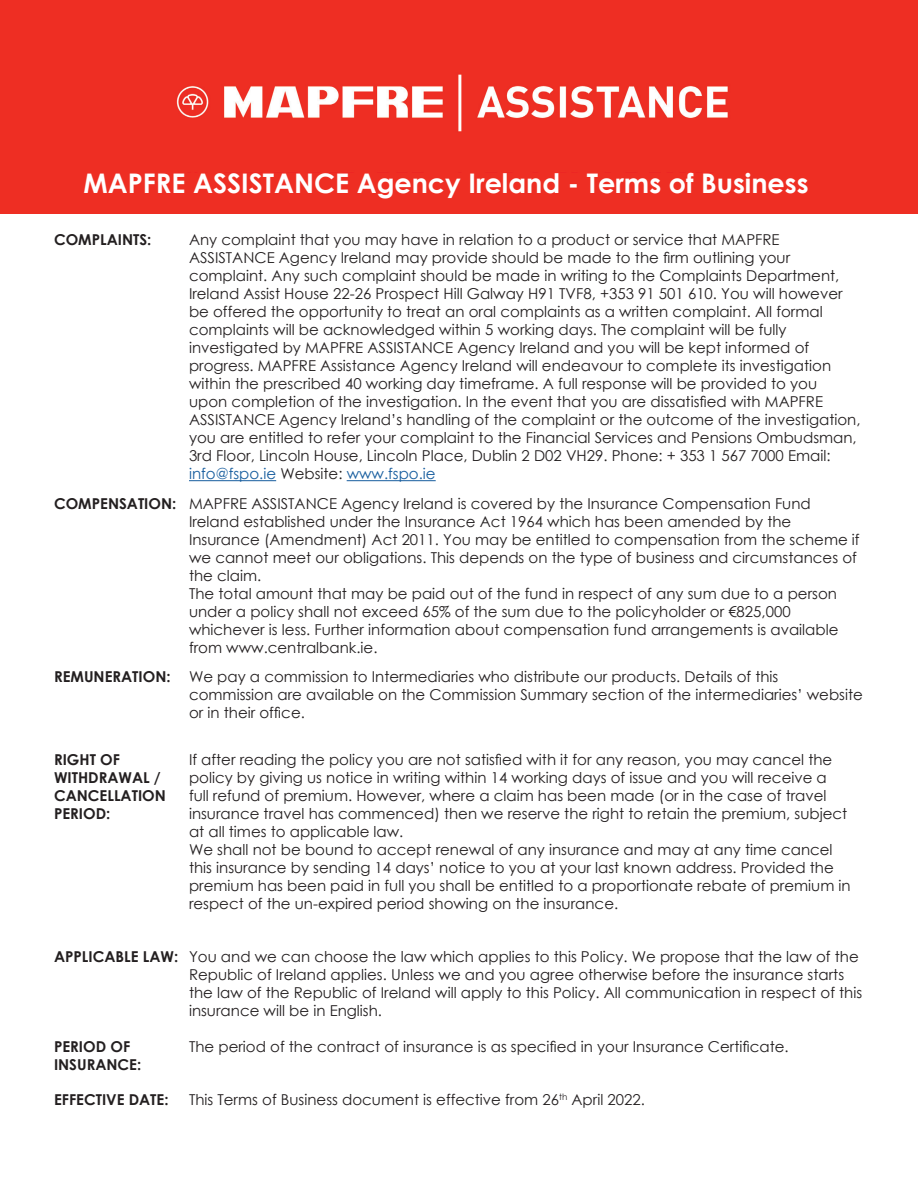
<style>
.page{position:relative;width:918px;height:1188px;background:#fff}
.page>*{position:absolute;margin:0;border:0;box-sizing:border-box;transform-origin:0 0}
.t1{font:700 27px "Century Gothic";color:#fff}
.t2{font:15px/18px "Century Gothic";color:#231f20}
.t3{font:700 15px/18px "Century Gothic";color:#231f20}
.s1{color:#175d9e}
</style>
<div class="page">
<hr style="left:189px;top:480px;width:87px;height:1px;background:#175d9e">
<hr style="left:347px;top:480px;width:89px;height:1px;background:#175d9e">
<div style="left:0;top:0;width:918px;height:213px;background:#ee2e23"></div>
<img style="left:176px;top:74px;width:552px;height:58px">
<p class="t1" style="left:83px;top:163px;width:727px">MAPFRE ASSISTANCE Agency Ireland - Terms of Business</p>
<p class="t3" style="left:54px;top:230px;width:99px">COMPLAINTS:</p>
<p class="t2" style="left:189px;top:231px;width:673px">Any complaint that you may have in relation to a product or service that MAPFRE ASSISTANCE Agency Ireland may provide should be made to the firm outlining your complaint. Any such complaint should be made in writing to the Complaints Department, Ireland Assist House 22-26 Prospect Hill Galway H91 TVF8, +353 91 501 610. You will however be offered the opportunity to treat an oral complaints as a written complaint. All formal complaints will be acknowledged within 5 working days. The complaint will be fully investigated by MAPFRE ASSISTANCE Agency Ireland and you will be kept informed of progress. MAPFRE Assistance Agency Ireland will endeavour to complete its investigation within the prescribed 40 working day timeframe. A full response will be provided to you<br>upon completion of the investigation. In the event that you are dissatisfied with MAPFRE ASSISTANCE Agency Ireland’s handling of the complaint or the outcome of the investigation, you are entitled to refer your complaint to the Financial Services and Pensions Ombudsman, 3rd Floor, Lincoln House, Lincoln Place, Dublin 2 D02 VH29. Phone: + 353 1 567 7000 Email: <span class="s1">info@fspo.ie</span> Website: <span class="s1">www.fspo.ie</span></p>
<p class="t3" style="left:54px;top:493px;width:124px">COMPENSATION:</p>
<p class="t2" style="left:189px;top:494px;width:672px">MAPFRE ASSISTANCE Agency Ireland is covered by the Insurance Compensation Fund Ireland established under the Insurance Act 1964 which has been amended by the Insurance (Amendment) Act 2011. You may be entitled to compensation from the scheme if we cannot meet our obligations. This depends on the type of business and circumstances of the claim.</p>
<p class="t2" style="left:189px;top:584px;width:651px">The total amount that may be paid out of the fund in respect of any sum due to a person under a policy shall not exceed 65% of the sum due to the policyholder or €825,000 whichever is less. Further information about compensation fund arrangements is available from www.centralbank.ie.</p>
<p class="t3" style="left:54px;top:667px;width:118px">REMUNERATION:</p>
<p class="t2" style="left:189px;top:667px;width:675px">We pay a commission to Intermediaries who distribute our products. Details of this commission are available on the Commission Summary section of the intermediaries’ website or in their office.</p>
<p class="t3" style="left:54px;top:750px;width:113px">RIGHT OF<br>WITHDRAWAL /<br>CANCELLATION<br>PERIOD:</p>
<p class="t2" style="left:189px;top:750px;width:660px">If after reading the policy you are not satisfied with it for any reason, you may cancel the policy by giving us notice in writing within 14 working days of issue and you will receive a full refund of premium. However, where a claim has been made (or in the case of travel insurance travel has commenced) then we reserve the right to retain the premium, subject at all times to applicable law.</p>
<p class="t2" style="left:189px;top:840px;width:663px">We shall not be bound to accept renewal of any insurance and may at any time cancel this insurance by sending 14 days’ notice to you at your last known address. Provided the premium has been paid in full you shall be entitled to a proportionate rebate of premium in respect of the un-expired period showing on the insurance.</p>
<p class="t3" style="left:54px;top:947px;width:126px">APPLICABLE LAW:</p>
<p class="t2" style="left:189px;top:948px;width:675px">You and we can choose the law which applies to this Policy. We propose that the law of the Republic of Ireland applies. Unless we and you agree otherwise before the insurance starts the law of the Republic of Ireland will apply to this Policy. All communication in respect of this insurance will be in English.</p>
<p class="t3" style="left:54px;top:1036px;width:89px">PERIOD OF<br>INSURANCE:</p>
<p class="t2" style="left:189px;top:1037px;width:601px">The period of the contract of insurance is as specified in your Insurance Certificate.</p>
<p class="t3" style="left:54px;top:1090px;width:116px">EFFECTIVE DATE:</p>
<p class="t2" style="left:189px;top:1090px;width:457px">This Terms of Business document is effective from 26<sup>th</sup> April 2022.</p>
</div>
